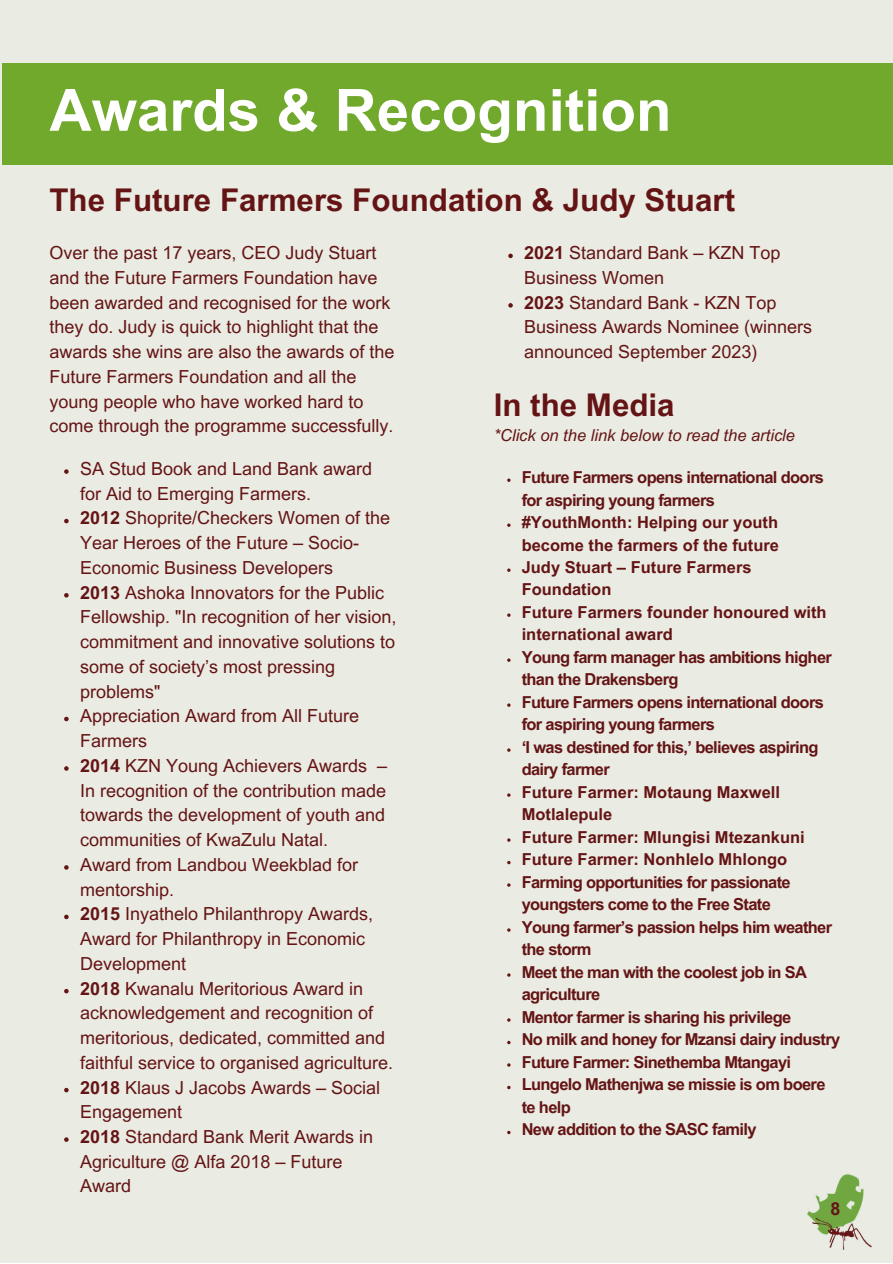
<style>
.page{position:relative;width:893px;height:1264px;background:#fff}
.page>*{position:absolute;margin:0;border:0;box-sizing:border-box;transform-origin:0 0}
.t1{font:700 58.35px "Arial MT Pro";color:#fff}
.t2{font:700 31.35px "Arial MT Pro";color:#641414}
.t3{font:18px/24.8px "Arial MT Pro";color:#641414}
.t4{font:700 17.85px "Arial MT Pro";color:#641414}
.t5{font:700 16.5px/22.5px "Arial MT Pro";letter-spacing:-.04em;color:#641414}
.t6{font:italic 16.5px "Arial MT Pro";color:#641414}
.s1{font-weight:700}
</style>
<div class="page">
<div style="left:0;top:0;width:892px;height:1262px;background:#eaebe3"></div>
<div style="left:2px;top:63px;width:890px;height:101px;background:#71a92c"></div>
<svg style="left:508px;top:254px;width:4px;height:4px"></svg>
<svg style="left:508px;top:303px;width:4px;height:4px"></svg>
<svg style="left:507px;top:568px;width:3px;height:4px"></svg>
<svg style="left:507px;top:613px;width:3px;height:4px"></svg>
<svg style="left:507px;top:658px;width:3px;height:4px"></svg>
<svg style="left:64px;top:469px;width:5px;height:5px"></svg>
<svg style="left:64px;top:519px;width:5px;height:4px"></svg>
<svg style="left:64px;top:593px;width:5px;height:4px"></svg>
<svg style="left:64px;top:716px;width:5px;height:5px"></svg>
<svg style="left:64px;top:766px;width:5px;height:4px"></svg>
<svg style="left:64px;top:865px;width:5px;height:4px"></svg>
<svg style="left:64px;top:914px;width:5px;height:5px"></svg>
<svg style="left:64px;top:988px;width:5px;height:5px"></svg>
<svg style="left:64px;top:1087px;width:5px;height:5px"></svg>
<svg style="left:64px;top:1137px;width:5px;height:4px"></svg>
<img style="left:807px;top:1174px;width:65px;height:75px">
<h1 class="t1" style="left:49px;top:88px;width:623px">Awards &amp; Recognition</h1>
<h2 class="t2" style="left:49px;top:188px;width:687px">The Future Farmers Foundation &amp; Judy Stuart</h2>
<p class="t3" style="left:524px;top:243px;width:289px"><span class="s1">2021</span> Standard Bank – KZN Top<br>Business Women<br><span class="s1">2023</span> Standard Bank - KZN Top<br>Business Awards Nominee (winners announced September 2023)</p>
<h2 class="t2" style="left:493px;top:393px;width:182px">In the Media</h2>
<p class="t3" style="left:49px;top:243px;width:346px">Over the past 17 years, CEO Judy Stuart and the Future Farmers Foundation have been awarded and recognised for the work they do. Judy is quick to highlight that the awards she wins are also the awards of the Future Farmers Foundation and all the young people who have worked hard to come through the programme successfully.</p>
<p class="t6" style="left:493px;top:428px;width:303px">*Click on the link below to read the article</p>
<p class="t3" style="left:80px;top:458px;width:318px">SA Stud Book and Land Bank award for Aid to Emerging Farmers.<br><span class="s1">2012</span> Shoprite/Checkers Women of the<br>Year Heroes of the Future – Socio-<br>Economic Business Developers<br><span class="s1">2013</span> Ashoka Innovators for the Public<br>Fellowship. "In recognition of her vision, commitment and innovative solutions to some of society’s most pressing problems"<br>Appreciation Award from All Future<br>Farmers<br><span class="s1">2014</span> KZN Young Achievers Awards –<br>In recognition of the contribution made towards the development of youth and communities of KwaZulu Natal.<br>Award from Landbou Weekblad for mentorship.<br><span class="s1">2015</span> Inyathelo Philanthropy Awards,<br>Award for Philanthropy in Economic<br>Development<br><span class="s1">2018</span> Kwanalu Meritorious Award in acknowledgement and recognition of meritorious, dedicated, committed and faithful service to organised agriculture.<br><span class="s1">2018</span> Klaus J Jacobs Awards – Social<br>Engagement<br><span class="s1">2018</span> Standard Bank Merit Awards in<br>Agriculture @ Alfa 2018 – Future<br>Award</p>
<p class="t5" style="left:521px;top:468px;width:320px">Future Farmers opens international doors for aspiring young farmers<br>#YouthMonth: Helping our youth become the farmers of the future<br>Judy Stuart – Future Farmers<br>Foundation<br>Future Farmers founder honoured with international award<br>Young farm manager has ambitions higher than the Drakensberg<br>Future Farmers opens international doors for aspiring young farmers<br>‘I was destined for this,’ believes aspiring dairy farmer<br>Future Farmer: Motaung Maxwell<br>Motlalepule<br>Future Farmer: Mlungisi Mtezankuni<br>Future Farmer: Nonhlelo Mhlongo<br>Farming opportunities for passionate youngsters come to the Free State<br>Young farmer’s passion helps him weather the storm<br>Meet the man with the coolest job in SA agriculture<br>Mentor farmer is sharing his privilege<br>No milk and honey for Mzansi dairy industry<br>Future Farmer: Sinethemba Mtangayi<br>Lungelo Mathenjwa se missie is om boere te help<br>New addition to the SASC family</p>
<p class="t4" style="left:830px;top:1202px;width:11px">8</p>
</div>
